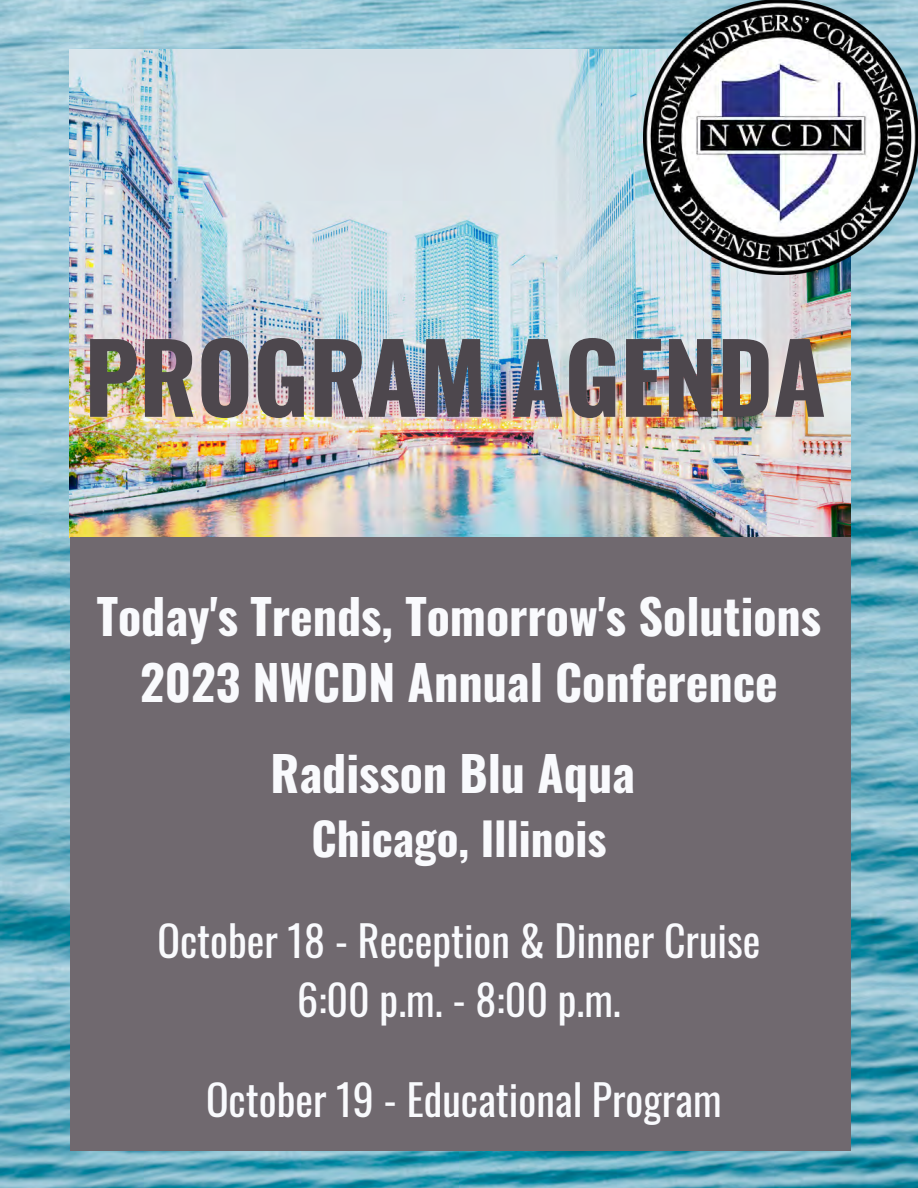
<style>
.page{position:relative;width:918px;height:1188px;background:#fff}
.page>*{position:absolute;margin:0;border:0;box-sizing:border-box;transform-origin:0 0}
.t1{font:700 96px "Oswald";color:#4d474d}
.t2{font:700 48px "Oswald";color:#f9fafd}
.t3{font:700 45px "Oswald";color:#f9fafd}
.t4{font:42px "Oswald";color:#f9fafd}
</style>
<div class="page">
<img style="left:0;top:0;width:918px;height:1188px">
<img style="left:70px;top:50px;width:781px;height:488px">
<div style="left:70px;top:538px;width:781px;height:612px;background:#70696f"></div>
<img style="left:644px;top:0;width:274px;height:274px">
<p class="t1" style="left:84px;top:302px;width:743px">PROGRAM AGENDA</p>
<p class="t2" style="left:97px;top:578px;width:726px">Today's Trends, Tomorrow's Solutions</p>
<p class="t2" style="left:140px;top:645px;width:639px">2023 NWCDN Annual Conference</p>
<p class="t2" style="left:271px;top:736px;width:366px">Radisson Blu Aqua</p>
<p class="t3" style="left:312px;top:804px;width:296px">Chicago, Illinois</p>
<p class="t4" style="left:157px;top:908px;width:605px">October 18 - Reception &amp; Dinner Cruise</p>
<p class="t4" style="left:297px;top:967px;width:325px">6:00 p.m. - 8:00 p.m.</p>
<p class="t4" style="left:206px;top:1067px;width:517px">October 19 - Educational Program</p>
</div>
